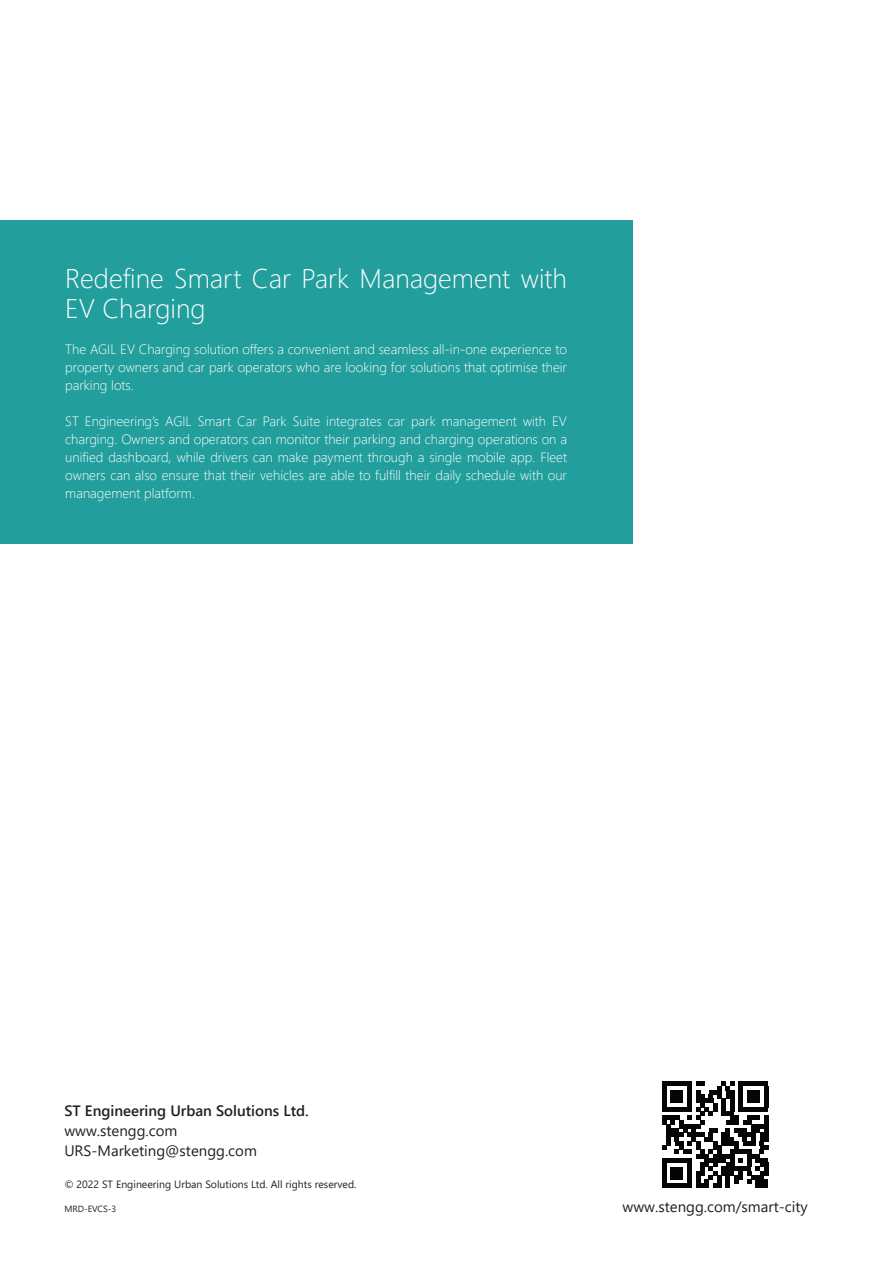
<style>
.page{position:relative;width:893px;height:1263px;background:#fff}
.page>*{position:absolute;margin:0;border:0;box-sizing:border-box;transform-origin:0 0}
.t1{font:300 27px/30px "Segoe UI";color:#fff}
.t2{font:15px/19.6px "Segoe UI";color:#231f20}
.t3{font:600 15px "Segoe UI";color:#231f20}
.t4{font:300 13.5px/18px "Segoe UI";color:#fff;text-align:justify}
.t5{font:10.5px "Segoe UI";color:#231f20}
.t6{font:9px "Segoe UI";color:#231f20}
</style>
<div class="page">
<div style="left:0;top:220px;width:632px;height:324px;background:#229f9d"></div>
<svg style="left:662px;top:1082px;width:106px;height:106px"></svg>
<hr style="left:662px;top:1184px;width:30px;height:4px;background:#050504">
<div style="left:670px;top:1167px;width:13px;height:12px;background:#050504"></div>
<h1 class="t1" style="left:65px;top:260px;width:503px">Redefine Smart Car Park Management with<br>EV Charging</h1>
<p class="t4" style="left:65px;top:338px;width:503px">The AGIL EV Charging solution offers a convenient and seamless all-in-one experience to property owners and car park operators who are looking for solutions that optimise their parking lots.</p>
<p class="t4" style="left:65px;top:410px;width:503px">ST Engineering’s AGIL Smart Car Park Suite integrates car park management with EV charging. Owners and operators can monitor their parking and charging operations on a unified dashboard, while drivers can make payment through a single mobile app. Fleet owners can also ensure that their vehicles are able to fulfill their daily schedule with our management platform.</p>
<p class="t3" style="left:64px;top:1097px;width:246px">ST Engineering Urban Solutions Ltd.</p>
<p class="t2" style="left:64px;top:1119px;width:194px">www.stengg.com<br>URS-Marketing@stengg.com</p>
<p class="t5" style="left:64px;top:1175px;width:294px">© 2022 ST Engineering Urban Solutions Ltd. All rights reserved.</p>
<p class="t6" style="left:64px;top:1200px;width:54px">MRD-EVCS-3</p>
<p class="t2" style="left:623px;top:1195px;width:187px">www.stengg.com/smart-city</p>
</div>
